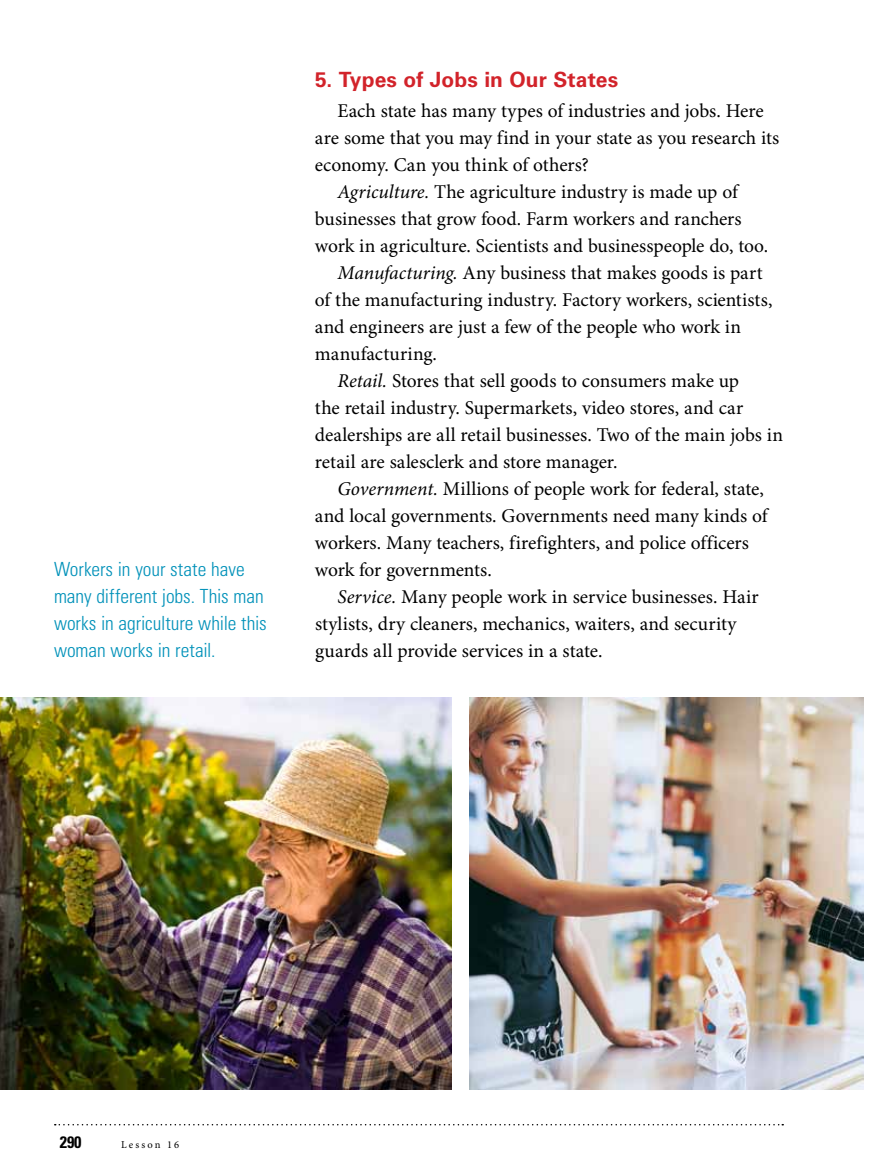
<style>
.page{position:relative;width:891px;height:1175px;background:#fff}
.page>*{position:absolute;margin:0;border:0;box-sizing:border-box;transform-origin:0 0}
.t1{font:700 21px "Univers LT Std";letter-spacing:.005em;color:#d2232a}
.t2{font:19.5px "Minion Pro";letter-spacing:-.005em;color:#000}
.t3{font:300 condensed 19.5px/27px "Univers LT Std";color:#0091b9}
.t4{font:700 condensed 16.5px "Univers LT Std";color:#000}
.t5{font:10.5px "Minion Pro";letter-spacing:.2em;color:#000}
.s1{font-style:italic}
</style>
<div class="page">
<svg style="left:55px;top:1124px;width:728px;height:1px"></svg>
<img style="left:470px;top:697px;width:394px;height:392px">
<img style="left:0;top:697px;width:452px;height:392px">
<p class="t3" style="left:54px;top:555px;width:214px">Workers in your state have many different jobs. This man works in agriculture while this woman works in retail.</p>
<p class="t1" style="left:315px;top:68px;width:305px">5. Types of Jobs in Our States</p>
<p class="t2" style="left:338px;top:99px;width:428px">Each state has many types of industries and jobs. Here</p>
<p class="t2" style="left:315px;top:126px;width:466px">are some that you may find in your state as you research its</p>
<p class="t2" style="left:315px;top:153px;width:275px">economy. Can you think of others?</p>
<p class="t2" style="left:338px;top:180px;width:402px"><span class="s1">Agriculture.</span> The agriculture industry is made up of</p>
<p class="t2" style="left:315px;top:207px;width:428px">businesses that grow food. Farm workers and ranchers</p>
<p class="t2" style="left:315px;top:234px;width:455px">work in agriculture. Scientists and businesspeople do, too.</p>
<p class="t2" style="left:338px;top:261px;width:427px"><span class="s1">Manufacturing.</span> Any business that makes goods is part</p>
<p class="t2" style="left:315px;top:288px;width:459px">of the manufacturing industry. Factory workers, scientists,</p>
<p class="t2" style="left:315px;top:315px;width:428px">and engineers are just a few of the people who work in</p>
<p class="t2" style="left:315px;top:342px;width:124px">manufacturing.</p>
<p class="t2" style="left:338px;top:369px;width:403px"><span class="s1">Retail.</span> Stores that sell goods to consumers make up</p>
<p class="t2" style="left:315px;top:396px;width:430px">the retail industry. Supermarkets, video stores, and car</p>
<p class="t2" style="left:315px;top:423px;width:470px">dealerships are all retail businesses. Two of the main jobs in</p>
<p class="t2" style="left:315px;top:450px;width:304px">retail are salesclerk and store manager.</p>
<p class="t2" style="left:338px;top:477px;width:428px"><span class="s1">Government.</span> Millions of people work for federal, state,</p>
<p class="t2" style="left:315px;top:504px;width:454px">and local governments. Governments need many kinds of</p>
<p class="t2" style="left:315px;top:531px;width:435px">workers. Many teachers, firefighters, and police officers</p>
<p class="t2" style="left:315px;top:558px;width:178px">work for governments.</p>
<p class="t2" style="left:338px;top:585px;width:423px"><span class="s1">Service.</span> Many people work in service businesses. Hair</p>
<p class="t2" style="left:315px;top:612px;width:423px">stylists, dry cleaners, mechanics, waiters, and security</p>
<p class="t2" style="left:315px;top:639px;width:289px">guards all provide services in a state.</p>
<p class="t4" style="left:60px;top:1131px;width:23px">290</p>
<p class="t5" style="left:121px;top:1138px;width:60px">Lesson 16</p>
</div>
